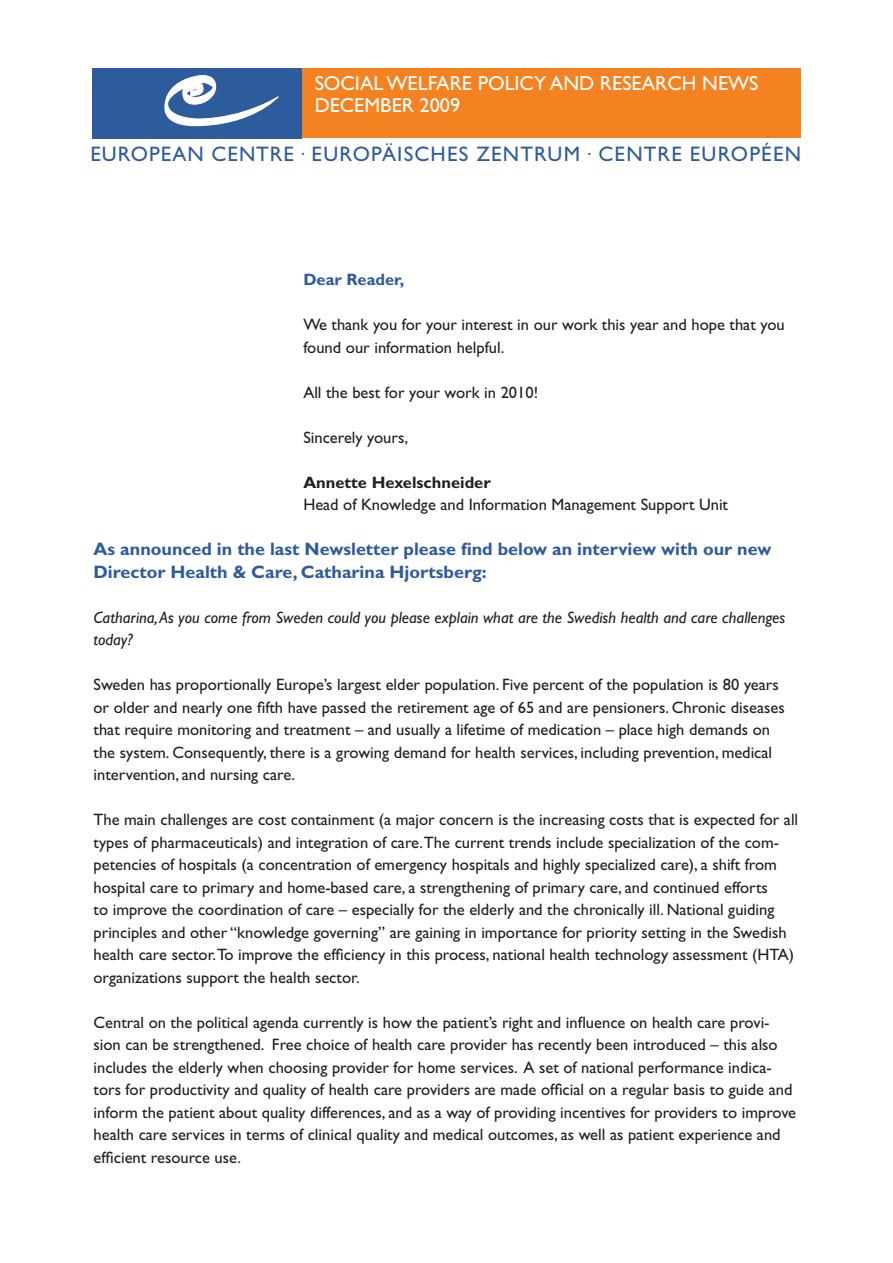
<style>
.page{position:relative;width:893px;height:1263px;background:#fff}
.page>*{position:absolute;margin:0;border:0;box-sizing:border-box;transform-origin:0 0}
.t1{font:21px "Gill Sans";letter-spacing:.05em;color:#2d5c9d}
.t2{font:20.25px "Gill Sans";color:#fff}
.t3{font:700 18px/22.5px "Gill Sans";color:#2d5c9d}
.t4{font:16.5px/22.5px "Gill Sans";color:#231f20}
.t5{font:italic 16.5px/22.5px "Gill Sans";color:#231f20}
.t6{font:700 16.5px "Gill Sans";color:#231f20}
.t7{font:700 16.5px "Gill Sans";color:#2d5c9d}
</style>
<div class="page">
<div style="left:92px;top:68px;width:210px;height:70px;background:#2d5c9d"></div>
<div style="left:302px;top:69px;width:499px;height:69px;background:#f58220"></div>
<svg style="left:165px;top:75px;width:113px;height:51px"></svg>
<p class="t2" style="left:315px;top:71px;width:404px">Soc ial Welfare Policy and Researc h New</p>
<p class="t2" style="left:749px;top:71px;width:11px">s</p>
<p class="t2" style="left:315px;top:94px;width:147px">december 2009</p>
<p class="t1" style="left:90px;top:142px;width:203px">European Centre</p>
<p class="t1" style="left:301px;top:142px;width:501px"><sup>•</sup> Europäisc hes Zentrum <sup>•</sup> Centre EuropÉen</p>
<p class="t7" style="left:303px;top:270px;width:103px">Dear Reader,</p>
<p class="t4" style="left:303px;top:313px;width:483px">We thank you for your interest in our work this year and hope that you found our information helpful.</p>
<p class="t4" style="left:303px;top:381px;width:236px">All the best for your work in 2010!</p>
<p class="t4" style="left:303px;top:426px;width:106px">Sincerely yours,</p>
<p class="t6" style="left:303px;top:472px;width:189px">Annette Hexelschneider</p>
<p class="t4" style="left:303px;top:493px;width:426px">Head of Knowledge and Information Management Support Unit</p>
<p class="t3" style="left:94px;top:538px;width:679px">As announced in the last Newsletter please find below an interview with our new<br>Director Health &amp; Care, Catharina Hjortsberg:</p>
<p class="t5" style="left:94px;top:606px;width:693px">Catharina, As you come from Sweden could you please explain what are the Swedish health and care challenges today?</p>
<p class="t4" style="left:94px;top:673px;width:693px">Sweden has proportionally Europe’s largest elder population. Five percent of the population is 80 years or older and nearly one fifth have passed the retirement age of 65 and are pensioners. Chronic diseases that require monitoring and treatment – and usually a lifetime of medication – place high demands on the system. Consequently, there is a growing demand for health services, including prevention, medical intervention, and nursing care.</p>
<p class="t4" style="left:94px;top:808px;width:706px">The main challenges are cost containment (a major concern is the increasing costs that is expected for all types of pharmaceuticals) and integration of care.The current trends include specialization of the com&shy;petencies of hospitals (a concentration of emergency hospitals and highly specialized care), a shift from hospital care to primary and home-based care, a strengthening of primary care, and continued efforts<br>to improve the coordination of care – especially for the elderly and the chronically ill. National guiding principles and other “knowledge governing” are gaining in importance for priority setting in the Swedish health care sector.To improve the efficiency in this process, national health technology assessment (HTA</p>
<p class="t4" style="left:789px;top:943px;width:7px">)</p>
<p class="t4" style="left:94px;top:966px;width:268px">organizations support the health sector.</p>
<p class="t4" style="left:94px;top:1011px;width:704px">Central on the political agenda currently is how the patient’s right and influence on health care provi&shy;sion can be strengthened. Free choice of health care provider has recently been introduced – this also includes the elderly when choosing provider for home services. A set of national performance indica&shy;tors for productivity and quality of health care providers are made official on a regular basis to guide and inform the patient about quality differences, and as a way of providing incentives for providers to improve health care services in terms of clinical quality and medical outcomes, as well as patient experience and efficient resource use.</p>
</div>
